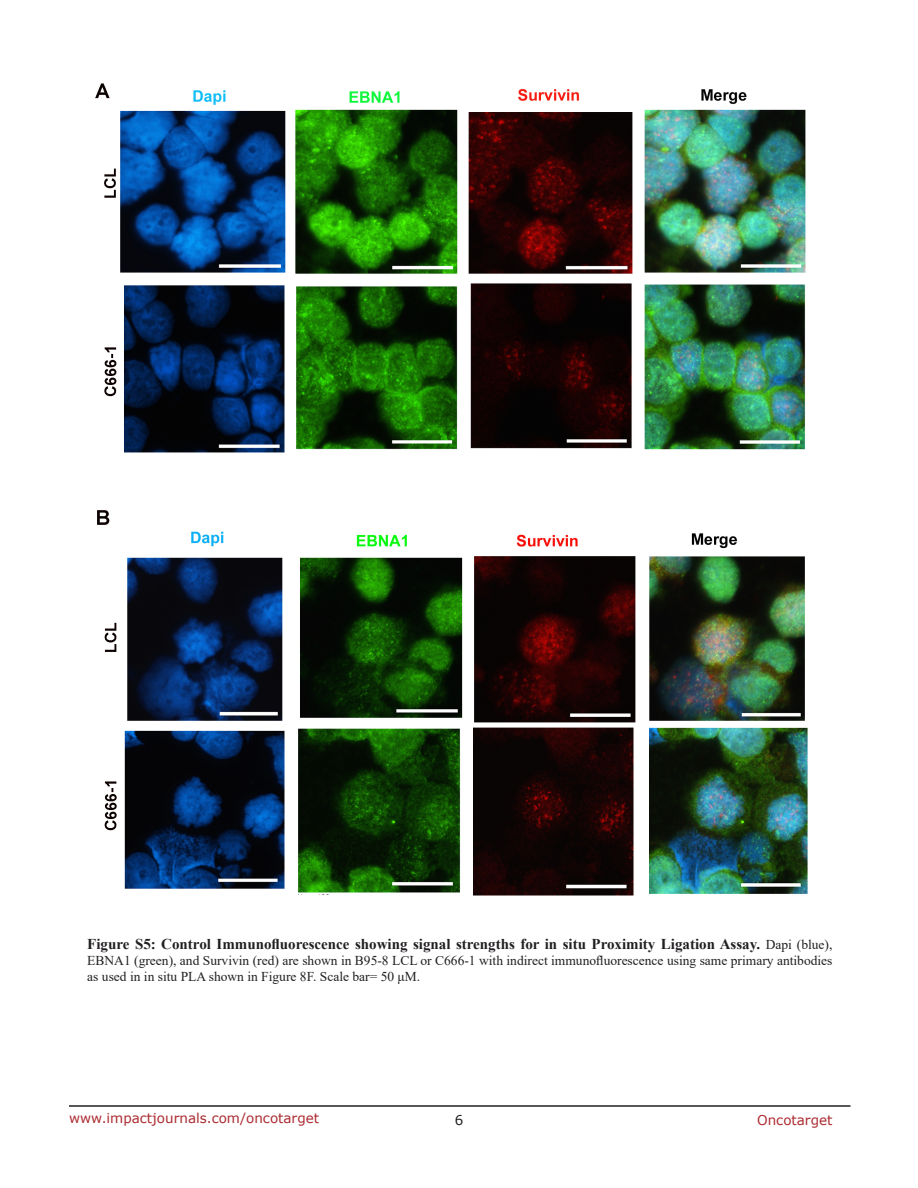
<style>
.page{position:relative;width:918px;height:1188px;background:#fff}
.page>*{position:absolute;margin:0;border:0;box-sizing:border-box;transform-origin:0 0}
.FigureText{font:700 15px "Times New Roman";color:#221f22}
.FigureText-2{font:13.5px/16.2px "Times New Roman";color:#221f22}
.t1{font:13.5px "Verdana";color:#ac2b31}
.t2{font:13.5px "Verdana";color:#221f22}
.s1{font-weight:400;font-size:13.5px}
</style>
<div class="page">
<hr style="left:69px;top:1105px;width:781px;height:2px;background:#231f20">
<img style="left:95px;top:83px;width:713px;height:813px">
<p class="FigureText" style="left:87px;top:933px;width:747px">Figure S5: Control Immunofluorescence showing signal strengths for in situ Proximity Ligation Assay. <span class="s1">Dapi (blue),</span></p>
<p class="FigureText-2" style="left:87px;top:952px;width:747px">EBNA1 (green), and Survivin (red) are shown in B95-8 LCL or C666-1 with indirect immunofluorescence using same primary antibodies as used in in situ PLA shown in Figure 8F. Scale bar= 50 μM.</p>
<p class="t1" style="left:69px;top:1109px;width:252px">www.impactjournals.com/oncotarget</p>
<p class="t2" style="left:455px;top:1111px;width:10px">6</p>
<p class="t1" style="left:757px;top:1111px;width:77px">Oncotarget</p>
</div>
